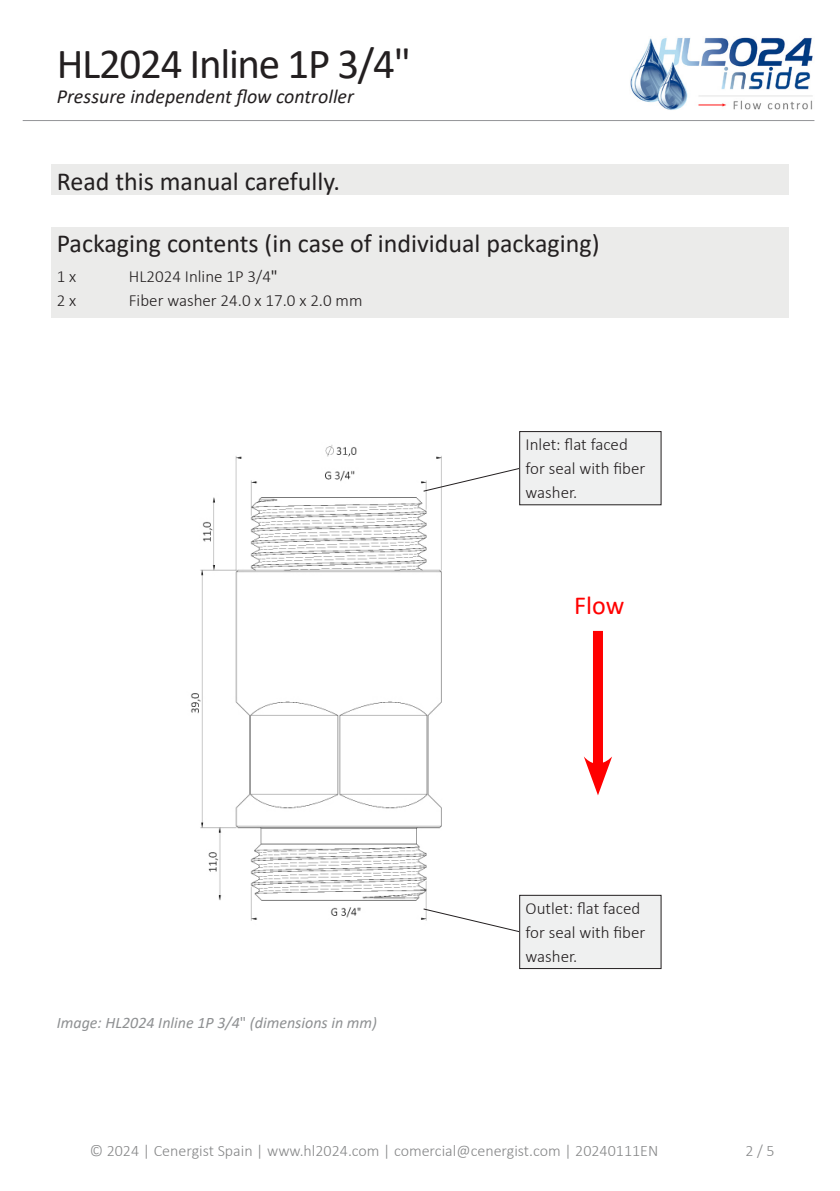
<style>
.page{position:relative;width:840px;height:1191px;background:#fff}
.page>*{position:absolute;margin:0;border:0;box-sizing:border-box;transform-origin:0 0}
.t1{font:43px "Calibri";letter-spacing:-.03em;color:#231f20}
.Title_2{font:26px "Calibri";color:#231f20}
.Title_3{font:26px "Calibri";color:#f00}
.t2{font:italic 20px "Calibri";color:#231f20}
.Standaard_tekst{font:300 17px/24px "Calibri";color:#231f20}
.t3{font:300 16px "Calibri";color:#868788}
.Bijschrift{font:italic 16px "Calibri";color:#8e9092}
.s1{font-weight:400}
.s2{font-style:normal}
</style>
<div class="page">
<img style="left:630px;top:37px;width:183px;height:73px">
<hr style="left:23px;top:120px;width:791px;height:1px;background:#939598">
<div style="left:51px;top:164px;width:737px;height:31px;background:#ebebea"></div>
<div style="left:51px;top:227px;width:737px;height:90px;background:#ebebea"></div>
<div style="left:592px;top:631px;width:10px;height:141px;background:#f00"></div>
<svg style="left:584px;top:756px;width:27px;height:39px"></svg>
<img style="left:191px;top:445px;width:251px;height:476px">
<svg style="left:423px;top:468px;width:96px;height:24px"></svg>
<svg style="left:423px;top:908px;width:96px;height:24px"></svg>
<div style="left:519px;top:431px;width:141px;height:74px;background:#eff0f0"></div>
<div style="left:519px;top:431px;width:142px;height:74px;border:1px solid #231f20"></div>
<div style="left:519px;top:895px;width:141px;height:73px;background:#eff0f0"></div>
<div style="left:519px;top:895px;width:142px;height:73px;border:1px solid #231f20"></div>
<h1 class="t1" style="left:57px;top:33px;width:355px">HL2024 Inline 1P 3/4"</h1>
<p class="t2" style="left:57px;top:82px;width:298px">Pressure independent flow controller</p>
<p class="Title_2" style="left:57px;top:163px;width:284px">Read this manual carefully.</p>
<p class="Title_2" style="left:57px;top:225px;width:544px">Packaging contents (in case of individual packaging)</p>
<p class="Standaard_tekst" style="left:57px;top:264px;width:21px">1 x</p>
<p class="Standaard_tekst" style="left:129px;top:264px;width:150px">HL2024 Inline 1P 3/4<span class="s1">"</span></p>
<p class="Standaard_tekst" style="left:57px;top:288px;width:21px">2 x</p>
<p class="Standaard_tekst" style="left:129px;top:288px;width:235px">Fiber washer 24.0 x 17.0 x 2.0 mm</p>
<p class="Standaard_tekst" style="left:525px;top:432px;width:121px">Inlet: flat faced for seal with fiber washer.</p>
<p class="Title_3" style="left:574px;top:587px;width:52px">Flow</p>
<p class="Bijschrift" style="left:57px;top:1011px;width:322px">Image: HL2024 Inline 1P 3/4<span class="s2">"</span> (dimensions in mm)</p>
<p class="Standaard_tekst" style="left:525px;top:896px;width:121px">Outlet: flat faced for seal with fiber washer.</p>
<p class="t3" style="left:90px;top:1141px;width:569px">© 2024 | Cenergist Spain | www.hl2024.com | comercial@cenergist.com | 20240111EN</p>
<p class="t3" style="left:745px;top:1141px;width:31px">2 / 5</p>
</div>
